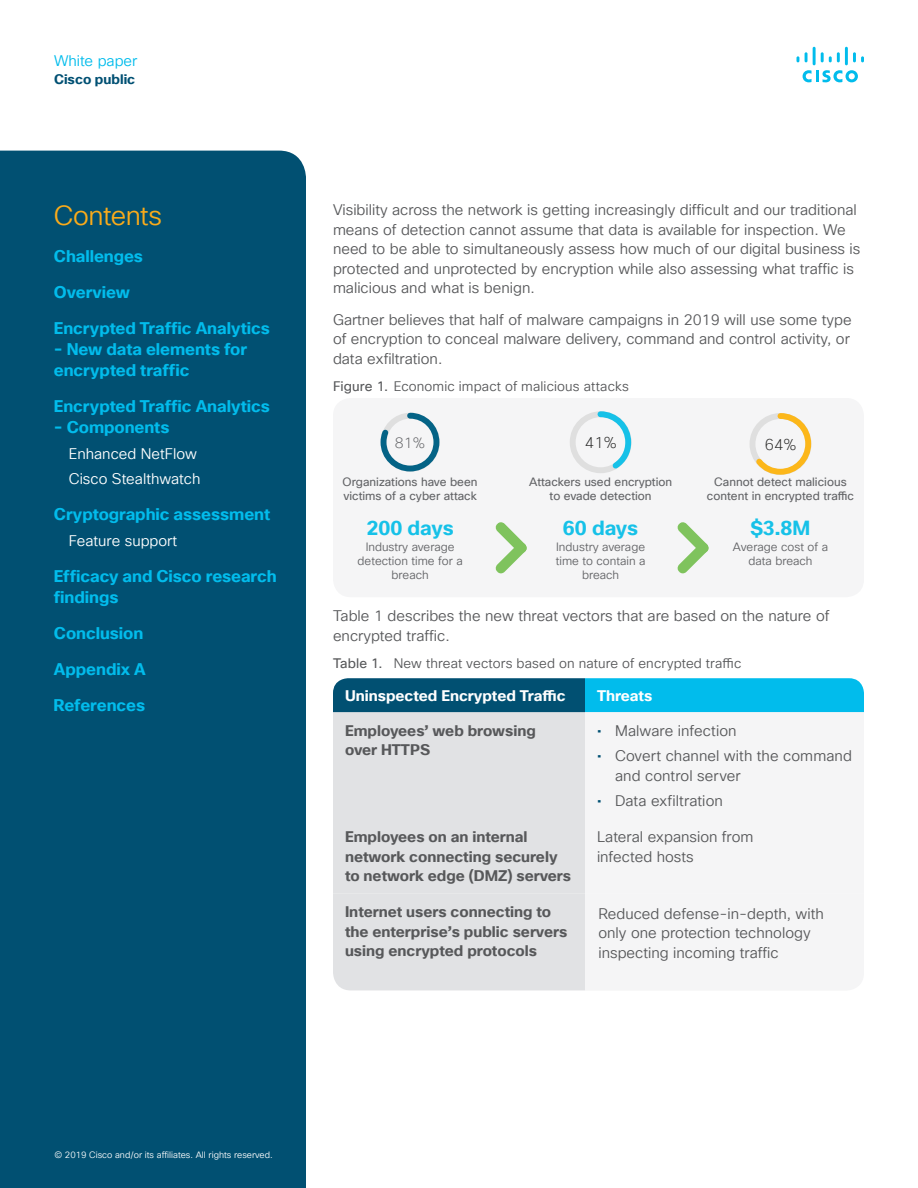
<style>
.page{position:relative;width:918px;height:1188px;background:#fff}
.page>*{position:absolute;margin:0;border:0;box-sizing:border-box;transform-origin:0 0}
.t1{font:27px "Cisco Sans TT Light";letter-spacing:-.02em;color:#faab1a}
.t2{font:700 19.95px "Cisco Sans TT";color:#16c1e8}
.Subhead3_Blue{font:700 16.5px/21px "Cisco Sans TT";letter-spacing:-.005em;color:#01bcec}
.t3{font:200 15.6px "Cisco Sans TT";color:#282827}
.Body{font:15px/19.5px "Cisco Sans TT Light";color:#57585a}
.Body-2{font:700 15px/19.5px "Cisco Sans TT";color:#57585a}
.Table_body{font:15px/19.5px "Cisco Sans TT Light";color:#57585a}
.Body_White_intend{font:15px "Cisco Sans TT Light";color:#fff}
.Table_Head{font:700 15px "Cisco Sans TT";color:#fff}
.t4{font:15px "Cisco Sans TT Light";color:#01bcec}
.t5{font:200 14.85px "Cisco Sans TT";color:#626366}
.FigureCaption{font:13.5px "Cisco Sans TT Light";letter-spacing:.01em;color:#57585a}
.t6{font:700 13.5px "Cisco Sans TT";color:#005073}
.t7{font:11.85px/14.1px "Cisco Sans TT";color:#626366;text-align:center}
.t8{font:11.85px/14.1px "Cisco Sans TT Light";color:#626366;text-align:center}
.t9{font:9px "Cisco Sans TT Light";color:#fff}
.s1{font-family:"Cisco Sans TT"}
.s2{font-family:"Cisco Sans TT";color:#005073}
</style>
<div class="page">
<svg style="left:803px;top:70px;width:55px;height:12px"></svg>
<svg style="left:797px;top:56px;width:2px;height:6px"></svg>
<svg style="left:805px;top:52px;width:3px;height:10px"></svg>
<hr style="left:813px;top:47px;width:3px;height:18px;background:#01bcec">
<svg style="left:821px;top:52px;width:19px;height:10px"></svg>
<hr style="left:845px;top:47px;width:3px;height:18px;background:#01bcec">
<svg style="left:853px;top:52px;width:11px;height:10px"></svg>
<div style="left:0;top:151px;width:306px;height:1037px;background:#015072"></div>
<svg style="left:380px;top:412px;width:60px;height:60px"></svg>
<div style="left:570px;top:411px;width:62px;height:62px;border:6px solid #dfdfdf;border-radius:50%"></div>
<svg style="left:595px;top:411px;width:37px;height:63px"></svg>
<svg style="left:751px;top:413px;width:61px;height:62px"></svg>
<svg style="left:495px;top:522px;width:32px;height:51px"></svg>
<svg style="left:677px;top:522px;width:32px;height:51px"></svg>
<div style="left:333px;top:712px;width:252px;height:181px;background:#e1e2e4"></div>
<svg style="left:585px;top:712px;width:279px;height:1px"></svg>
<svg style="left:333px;top:678px;width:531px;height:34px;background:#038ab3"></svg>
<div style="left:333px;top:893px;width:252px;height:98px;background:#e1e2e4"></div>
<p class="t4" style="left:54px;top:51px;width:85px">White paper</p>
<p class="t6" style="left:54px;top:70px;width:83px">Cisco public</p>
<p class="t1" style="left:54px;top:198px;width:110px">Contents</p>
<p class="Subhead3_Blue" style="left:54px;top:246px;width:91px">Challenges</p>
<p class="Subhead3_Blue" style="left:54px;top:282px;width:78px">Overview</p>
<p class="Subhead3_Blue" style="left:54px;top:318px;width:218px">Encrypted Traffic Analytics</p>
<p class="Subhead3_Blue" style="left:54px;top:339px;width:195px">- New data elements for encrypted traffic</p>
<p class="Subhead3_Blue" style="left:54px;top:396px;width:218px">Encrypted Traffic Analytics</p>
<p class="Subhead3_Blue" style="left:54px;top:417px;width:117px">- Components</p>
<p class="Body_White_intend" style="left:69px;top:444px;width:130px">Enhanced NetFlow</p>
<p class="Body_White_intend" style="left:69px;top:469px;width:133px">Cisco Stealthwatch</p>
<p class="Subhead3_Blue" style="left:54px;top:504px;width:218px">Cryptographic assessment</p>
<p class="Body_White_intend" style="left:69px;top:531px;width:110px">Feature support</p>
<p class="Subhead3_Blue" style="left:54px;top:566px;width:224px">Efficacy and Cisco research findings</p>
<p class="Subhead3_Blue" style="left:54px;top:623px;width:91px">Conclusion</p>
<p class="Subhead3_Blue" style="left:54px;top:659px;width:93px">Appendix A</p>
<p class="Subhead3_Blue" style="left:54px;top:695px;width:93px">References</p>
<p class="Body" style="left:333px;top:201px;width:529px">Visibility across the network is getting increasingly difficult and our traditional means of detection cannot assume that data is available for inspection. We need to be able to simultaneously assess how much of our digital business is protected and unprotected by encryption while also assessing what traffic is malicious and what is benign.</p>
<p class="Body" style="left:333px;top:310px;width:520px;text-align:justify">Gartner believes that half of malware campaigns in 2019 will use some type of encryption to conceal malware delivery, command and control activity, or data exfiltration.</p>
<p class="FigureCaption" style="left:333px;top:377px;width:297px"><span class="s1">Figure 1.</span> Economic impact of malicious attacks</p>
<p class="t5" style="left:395px;top:433px;width:32px">81%</p>
<p class="t3" style="left:585px;top:433px;width:33px">41%</p>
<p class="t3" style="left:765px;top:435px;width:33px">64%</p>
<p class="t7" style="left:343px;top:475px;width:136px;text-align:left">Organizations have been victims of a cyber attack</p>
<p class="t7" style="left:529px;top:475px;width:145px">Attackers used encryption to evade detection</p>
<p class="t7" style="left:707px;top:475px;width:149px">Cannot detect malicious content in encrypted traffic</p>
<p class="t2" style="left:366px;top:514px;width:89px">200 days</p>
<p class="t8" style="left:358px;top:540px;width:107px">Industry average detection time for a breach</p>
<p class="t2" style="left:563px;top:514px;width:77px">60 days</p>
<p class="t8" style="left:556px;top:540px;width:91px">Industry average time to contain a breach</p>
<p class="t2" style="left:751px;top:514px;width:61px">$3.8M</p>
<p class="t8" style="left:733px;top:540px;width:97px">Average cost of a data breach</p>
<p class="Body" style="left:333px;top:607px;width:498px">Table 1 describes the new threat vectors that are based on the nature of encrypted traffic.</p>
<p class="FigureCaption" style="left:333px;top:654px;width:410px"><span class="s1">Table 1.</span> New threat vectors based on nature of encrypted traffic</p>
<p class="Table_Head" style="left:345px;top:686px;width:222px">Uninspected Encrypted Traffic</p>
<p class="Table_Head" style="left:597px;top:686px;width:57px">Threats</p>
<p class="Body-2" style="left:345px;top:721px;width:192px">Employees’ web browsing over HTTPS</p>
<p class="Body" style="left:597px;top:721px;width:141px"><span class="s2">•</span> Malware infection</p>
<p class="Body" style="left:615px;top:747px;width:239px;text-indent:-18px"><span class="s2">•</span> Covert channel with the command and control server</p>
<p class="Body" style="left:597px;top:792px;width:127px"><span class="s2">•</span> Data exfiltration</p>
<p class="Body-2" style="left:345px;top:828px;width:228px">Employees on an internal network connecting securely to network edge (DMZ) servers</p>
<p class="Table_body" style="left:597px;top:828px;width:158px">Lateral expansion from infected hosts</p>
<p class="Body-2" style="left:345px;top:902px;width:224px">Internet users connecting to the enterprise’s public servers using encrypted protocols</p>
<p class="Table_body" style="left:598px;top:904px;width:227px">Reduced defense-in-depth, with only one protection technology inspecting incoming traffic</p>
<p class="t9" style="left:54px;top:1149px;width:220px">© 2019 Cisco and/or its affiliates. All rights reserved.</p>
</div>
